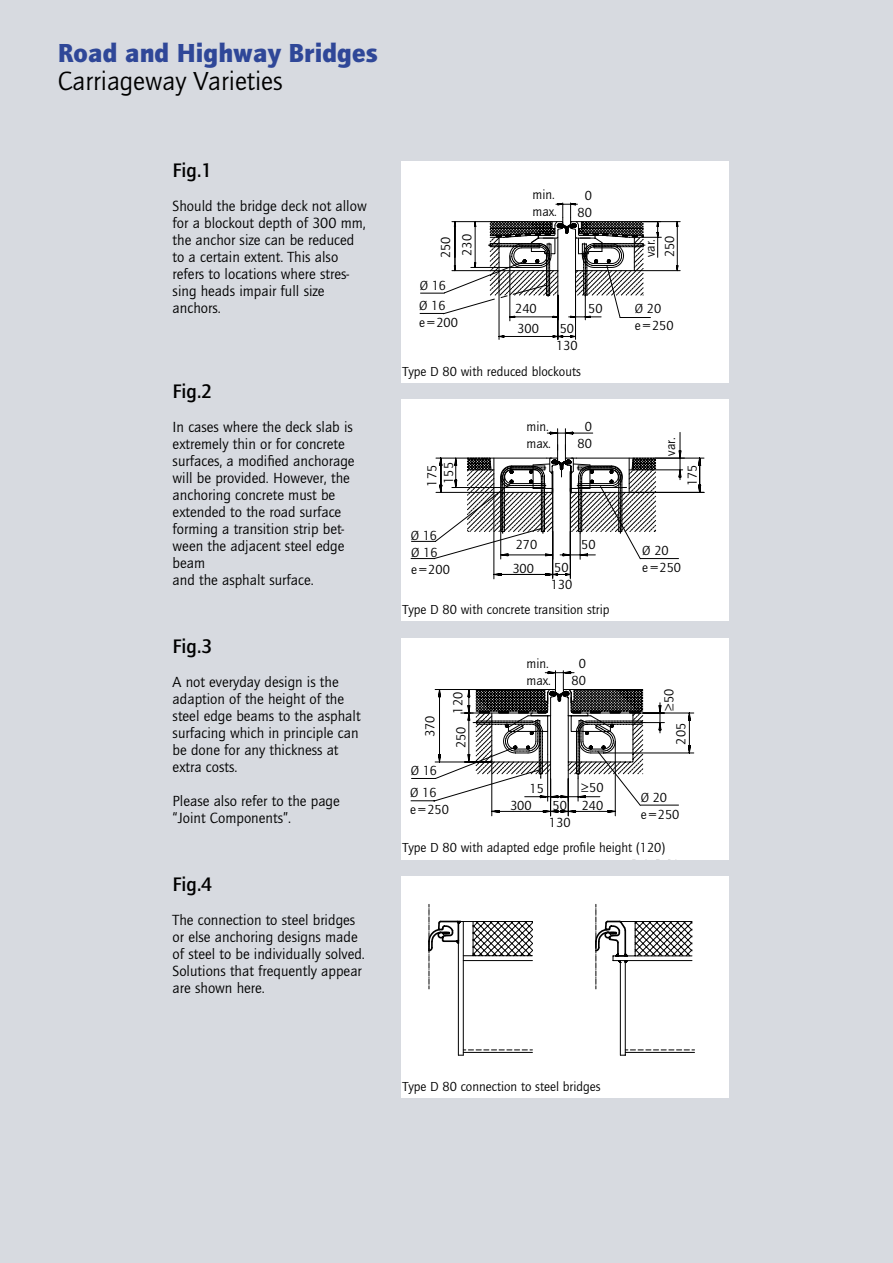
<style>
.page{position:relative;width:893px;height:1263px;background:#fff}
.page>*{position:absolute;margin:0;border:0;box-sizing:border-box;transform-origin:0 0}
.t1{font:900 27px "Quay Itc T";color:#2f4798}
.t2{font:27px "Quay Itc T";color:#000}
.t3{font:700 20.25px "Quay Itc T";color:#000}
.t4{font:15.15px/17px "Quay Itc T";color:#000}
.t5{font:13.5px/17px "Quay Itc T";color:#000}
</style>
<div class="page">
<hr style="left:0;top:0;width:1px;height:1263px;background:#d7dae0">
<div style="left:1px;top:0;width:891px;height:1263px;background:#d7dae0"></div>
<div style="left:401px;top:400px;width:327px;height:221px;background:#fff"></div>
<svg style="left:679px;top:432px;width:25px;height:61px"></svg>
<div style="left:401px;top:638px;width:327px;height:221px;background:#fff"></div>
<svg style="left:491px;top:712px;width:203px;height:104px"></svg>
<div style="left:401px;top:876px;width:327px;height:221px;background:#fff"></div>
<svg style="left:428px;top:904px;width:301px;height:152px"></svg>
<div style="left:401px;top:162px;width:327px;height:221px;background:#fff"></div>
<svg style="left:451px;top:202px;width:229px;height:70px"></svg>
<svg style="left:410px;top:261px;width:269px;height:545px"></svg>
<div style="left:605px;top:358px;width:85px;height:24px;background:#fff"></div>
<h1 class="t1" style="left:58px;top:43px;width:321px">Road and Highway Bridges</h1>
<h1 class="t2" style="left:58px;top:71px;width:226px">Carriageway Varieties</h1>
<h2 class="t3" style="left:173px;top:163px;width:41px">Fig.1</h2>
<p class="t4" style="left:173px;top:199px;width:196px">Should the bridge deck not allow for a blockout depth of 300 mm, the anchor size can be reduced to a certain extent. This also refers to locations where stres&shy;sing heads impair full size anchors.</p>
<h2 class="t3" style="left:173px;top:384px;width:41px">Fig.2</h2>
<p class="t4" style="left:173px;top:420px;width:183px">In cases where the deck slab is extremely thin or for concrete surfaces, a modified anchorage will be provided. However, the anchoring concrete must be extended to the road surface forming a transition strip bet&shy;ween the adjacent steel edge beam<br>and the asphalt surface.</p>
<h2 class="t3" style="left:173px;top:639px;width:41px">Fig.3</h2>
<p class="t4" style="left:173px;top:675px;width:189px">A not everyday design is the adaption of the height of the steel edge beams to the asphalt surfacing which in principle can be done for any thickness at extra costs.</p>
<p class="t4" style="left:173px;top:794px;width:169px">Please also refer to the page “Joint Components”.</p>
<h2 class="t3" style="left:173px;top:877px;width:41px">Fig.4</h2>
<p class="t4" style="left:173px;top:913px;width:194px">The connection to steel bridges or else anchoring designs made of steel to be individually solved.<br>Solutions that frequently appear are shown here.</p>
<p class="t5" style="left:532px;top:188px;width:26px">min. max.</p>
<p class="t5" style="left:577px;top:188px;width:16px;text-align:center">0<br>80</p>
<p class="t5" style="left:436px;top:258px;width:26px;line-height:21.5px;rotate:-90deg">250<br>230</p>
<p class="t5" style="left:642px;top:257px;width:24px;line-height:19.4px;rotate:-90deg">var.<br>250</p>
<p class="t5" style="left:419px;top:279px;width:28px">Ø 16</p>
<p class="t5" style="left:419px;top:298px;width:40px">Ø 16 e=200</p>
<p class="t5" style="left:634px;top:301px;width:28px">Ø 20</p>
<p class="t5" style="left:515px;top:299px;width:25px;line-height:20.5px">240<br>300</p>
<p class="t5" style="left:588px;top:301px;width:16px">50</p>
<p class="t5" style="left:559px;top:322px;width:16px">50</p>
<p class="t5" style="left:634px;top:318px;width:40px">e=250</p>
<p class="t5" style="left:556px;top:339px;width:23px">130</p>
<p class="t5" style="left:402px;top:365px;width:180px">Type D 80 with reduced blockouts</p>
<p class="t5" style="left:425px;top:487px;width:26px;rotate:-90deg">175<br>155</p>
<p class="t5" style="left:526px;top:419px;width:26px">min. max.</p>
<p class="t5" style="left:577px;top:419px;width:16px;text-align:center">0<br>80</p>
<p class="t5" style="left:663px;top:456px;width:20px;rotate:-90deg">var.</p>
<p class="t5" style="left:685px;top:486px;width:23px;rotate:-90deg">175</p>
<p class="t5" style="left:410px;top:528px;width:28px">Ø 16</p>
<p class="t5" style="left:411px;top:545px;width:40px">Ø 16 e=200</p>
<p class="t5" style="left:512px;top:535px;width:27px;line-height:23.4px">270<br>300</p>
<p class="t5" style="left:581px;top:538px;width:16px">50</p>
<p class="t5" style="left:642px;top:544px;width:28px">Ø 20</p>
<p class="t5" style="left:554px;top:561px;width:16px">50</p>
<p class="t5" style="left:642px;top:561px;width:40px">e=250</p>
<p class="t5" style="left:550px;top:578px;width:23px">130</p>
<p class="t5" style="left:402px;top:603px;width:209px">Type D 80 with concrete transition strip</p>
<p class="t5" style="left:526px;top:657px;width:26px">min. max.</p>
<p class="t5" style="left:571px;top:657px;width:16px;text-align:center">0<br>80</p>
<p class="t5" style="left:417px;top:748px;width:58px;line-height:29.4px;text-indent:11px;rotate:-90deg">370<br>250 120</p>
<p class="t5" style="left:661px;top:711px;width:24px;rotate:-90deg">≥50</p>
<p class="t5" style="left:674px;top:745px;width:23px;rotate:-90deg">205</p>
<p class="t5" style="left:410px;top:764px;width:28px">Ø 16</p>
<p class="t5" style="left:410px;top:786px;width:40px">Ø 16 e=250</p>
<p class="t5" style="left:510px;top:782px;width:35px;line-height:16.4px;text-indent:19px">15<br>300</p>
<p class="t5" style="left:581px;top:781px;width:24px">≥50</p>
<p class="t5" style="left:549px;top:798px;width:23px">50<br>130</p>
<p class="t5" style="left:581px;top:798px;width:23px">240</p>
<p class="t5" style="left:640px;top:790px;width:40px">Ø 20 e=250</p>
<p class="t5" style="left:402px;top:841px;width:264px">Type D 80 with adapted edge profile height (120)</p>
<p class="t5" style="left:402px;top:1079px;width:200px">Type D 80 connection to steel bridges</p>
</div>
